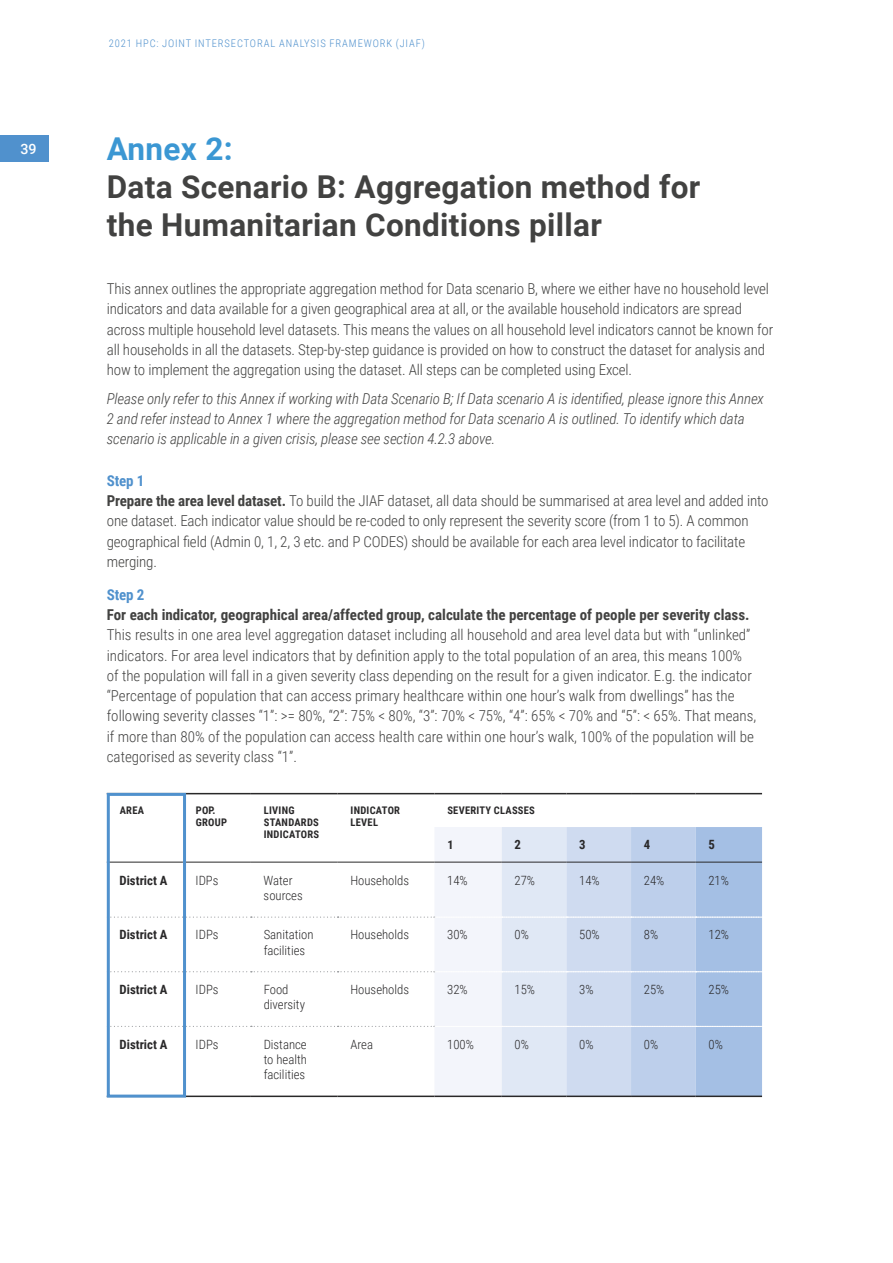
<style>
.page{position:relative;width:893px;height:1263px;background:#fff}
.page>*{position:absolute;margin:0;border:0;box-sizing:border-box;transform-origin:0 0}
.t1{font:700 31.5px/37.8px "Roboto";letter-spacing:.01em;color:#424241}
.t2{font:700 31.5px "Roboto";letter-spacing:.01em;color:#3b97d3}
.t3{font:300 15px/20.2px "Roboto Condensed";letter-spacing:-.01em;color:#424241}
.t4{font:italic 300 15px/20.2px "Roboto Condensed";letter-spacing:-.01em;color:#424241}
.t5{font:700 15px "Roboto Condensed";color:#424241}
.t6{font:700 15px "Roboto Condensed";color:#5091cd}
.t7{font:500 14.25px "Roboto";color:#fff}
.t8{font:300 12.75px/15.3px "Roboto Condensed";color:#292829}
.t9{font:700 12.75px "Roboto Condensed";color:#292829}
.t10{font:700 12px "Roboto Condensed";color:#292829}
.t11{font:700 10.5px/12px "Roboto Condensed";letter-spacing:.025em;color:#292829}
.t12{font:300 10.5px "Roboto Condensed";letter-spacing:.085em;color:#5091cd}
.s1{font-weight:700;color:#5091cd}
.s2{font-weight:700}
</style>
<div class="page">
<div style="left:0;top:135px;width:49px;height:26px;background:#5091cd"></div>
<hr style="left:183px;top:793px;width:68px;height:1px;background:#292829">
<hr style="left:251px;top:793px;width:87px;height:1px;background:#292829">
<hr style="left:338px;top:793px;width:96px;height:1px;background:#292829">
<hr style="left:434px;top:793px;width:68px;height:1px;background:#292829">
<hr style="left:502px;top:793px;width:64px;height:1px;background:#292829">
<hr style="left:566px;top:793px;width:65px;height:1px;background:#292829">
<hr style="left:631px;top:793px;width:65px;height:1px;background:#292829">
<hr style="left:696px;top:793px;width:66px;height:1px;background:#292829">
<svg style="left:111px;top:827px;width:652px;height:269px"></svg>
<hr style="left:107px;top:862px;width:76px;height:1px;background:#292829">
<hr style="left:183px;top:862px;width:68px;height:1px;background:#292829">
<hr style="left:251px;top:862px;width:87px;height:1px;background:#292829">
<hr style="left:338px;top:862px;width:96px;height:1px;background:#292829">
<hr style="left:434px;top:862px;width:68px;height:1px;background:#292829">
<hr style="left:502px;top:862px;width:64px;height:1px;background:#292829">
<hr style="left:566px;top:862px;width:65px;height:1px;background:#292829">
<hr style="left:631px;top:862px;width:65px;height:1px;background:#292829">
<hr style="left:696px;top:862px;width:66px;height:1px;background:#292829">
<hr style="left:183px;top:1095px;width:68px;height:2px;background:#292829">
<hr style="left:251px;top:1095px;width:87px;height:2px;background:#292829">
<hr style="left:338px;top:1095px;width:96px;height:2px;background:#292829">
<hr style="left:434px;top:1095px;width:68px;height:2px;background:#292829">
<hr style="left:502px;top:1095px;width:64px;height:2px;background:#292829">
<hr style="left:566px;top:1095px;width:65px;height:2px;background:#292829">
<hr style="left:631px;top:1095px;width:65px;height:2px;background:#292829">
<hr style="left:696px;top:1095px;width:66px;height:2px;background:#292829">
<div style="left:107px;top:793px;width:79px;height:304px;border:3px solid #5091cd"></div>
<p class="t12" style="left:109px;top:36px;width:317px">2021 HPC: JOINT INTERSECTORAL ANALYSIS FRAMEWORK (JIAF)</p>
<p class="t7" style="left:20px;top:139px;width:18px">39</p>
<h1 class="t2" style="left:107px;top:127px;width:127px">Annex 2:</h1>
<h1 class="t1" style="left:107px;top:166px;width:595px">Data Scenario B: Aggregation method for the Humanitarian Conditions pillar</h1>
<p class="t3" style="left:107px;top:278px;width:668px">This annex outlines the appropriate aggregation method for Data scenario B, where we either have no household level indicators and data available for a given geographical area at all, or the available household indicators are spread across multiple household level datasets. This means the values on all household level indicators cannot be known for all households in all the datasets. Step-by-step guidance is provided on how to construct the dataset for analysis and how to implement the aggregation using the dataset. All steps can be completed using Excel.</p>
<p class="t4" style="left:107px;top:388px;width:659px">Please only refer to this Annex if working with Data Scenario B; If Data scenario A is identified, please ignore this Annex<br>2 and refer instead to Annex 1 where the aggregation method for Data scenario A is outlined. To identify which data scenario is applicable in a given crisis, please see section 4.2.3 above.</p>
<p class="t3" style="left:107px;top:470px;width:663px"><span class="s1">Step 1<br></span><span class="s2">Prepare the area level dataset.</span> To build the JIAF dataset, all data should be summarised at area level and added into one dataset. Each indicator value should be re-coded to only represent the severity score (from 1 to 5). A common geographical field (Admin 0, 1, 2, 3 etc. and P CODES) should be available for each area level indicator to facilitate merging.</p>
<p class="t6" style="left:107px;top:584px;width:39px">Step 2</p>
<p class="t5" style="left:107px;top:604px;width:644px">For each indicator, geographical area/affected group, calculate the percentage of people per severity class.</p>
<p class="t3" style="left:107px;top:624px;width:651px">This results in one area level aggregation dataset including all household and area level data but with “unlinked” indicators. For area level indicators that by definition apply to the total population of an area, this means 100% of the population will fall in a given severity class depending on the result for a given indicator. E.g. the indicator “Percentage of population that can access primary healthcare within one hour’s walk from dwellings” has the following severity classes “1”: &gt;= 80%, “2”: 75% &lt; 80%, “3”: 70% &lt; 75%, “4”: 65% &lt; 70% and “5”: &lt; 65%. That means, if more than 80% of the population can access health care within one hour’s walk, 100% of the population will be categorised as severity class “1”.</p>
<p class="t11" style="left:120px;top:804px;width:26px">AREA</p>
<p class="t11" style="left:196px;top:804px;width:33px">POP.<br>GROUP</p>
<p class="t11" style="left:264px;top:804px;width:57px">LIVING<br>STANDARDS<br>INDICATORS</p>
<p class="t11" style="left:351px;top:804px;width:51px">INDICATOR<br>LEVEL</p>
<p class="t11" style="left:447px;top:804px;width:89px">SEVERITY CLASSES</p>
<p class="t10" style="left:447px;top:836px;width:8px">1</p>
<p class="t9" style="left:514px;top:836px;width:8px">2</p>
<p class="t9" style="left:579px;top:836px;width:8px">3</p>
<p class="t9" style="left:644px;top:836px;width:8px">4</p>
<p class="t9" style="left:708px;top:836px;width:8px">5</p>
<p class="t9" style="left:120px;top:871px;width:49px">District A</p>
<p class="t8" style="left:196px;top:872px;width:24px">IDPs</p>
<p class="t8" style="left:264px;top:872px;width:41px">Water sources</p>
<p class="t8" style="left:350px;top:872px;width:60px">Households</p>
<p class="t8" style="left:447px;top:872px;width:22px">14%</p>
<p class="t8" style="left:515px;top:872px;width:22px">27%</p>
<p class="t8" style="left:579px;top:872px;width:22px">14%</p>
<p class="t8" style="left:644px;top:872px;width:22px">24%</p>
<p class="t8" style="left:708px;top:872px;width:22px">21%</p>
<p class="t9" style="left:120px;top:926px;width:49px">District A</p>
<p class="t8" style="left:196px;top:927px;width:24px">IDPs</p>
<p class="t8" style="left:264px;top:927px;width:51px">Sanitation facilities</p>
<p class="t8" style="left:350px;top:927px;width:60px">Households</p>
<p class="t8" style="left:447px;top:927px;width:22px">30%</p>
<p class="t8" style="left:515px;top:927px;width:16px">0%</p>
<p class="t8" style="left:579px;top:927px;width:22px">50%</p>
<p class="t8" style="left:644px;top:927px;width:16px">8%</p>
<p class="t8" style="left:708px;top:927px;width:22px">12%</p>
<p class="t9" style="left:120px;top:980px;width:49px">District A</p>
<p class="t8" style="left:196px;top:981px;width:24px">IDPs</p>
<p class="t8" style="left:264px;top:981px;width:43px">Food diversity</p>
<p class="t8" style="left:350px;top:981px;width:60px">Households</p>
<p class="t8" style="left:447px;top:981px;width:22px">32%</p>
<p class="t8" style="left:515px;top:981px;width:22px">15%</p>
<p class="t8" style="left:579px;top:981px;width:16px">3%</p>
<p class="t8" style="left:644px;top:981px;width:22px">25%</p>
<p class="t8" style="left:708px;top:981px;width:22px">25%</p>
<p class="t9" style="left:120px;top:1035px;width:49px">District A</p>
<p class="t8" style="left:196px;top:1036px;width:24px">IDPs</p>
<p class="t8" style="left:264px;top:1036px;width:45px;text-align:justify">Distance to health facilities</p>
<p class="t8" style="left:350px;top:1036px;width:24px">Area</p>
<p class="t8" style="left:447px;top:1036px;width:28px">100%</p>
<p class="t8" style="left:515px;top:1036px;width:16px">0%</p>
<p class="t8" style="left:579px;top:1036px;width:16px">0%</p>
<p class="t8" style="left:644px;top:1036px;width:16px">0%</p>
<p class="t8" style="left:708px;top:1036px;width:16px">0%</p>
</div>
